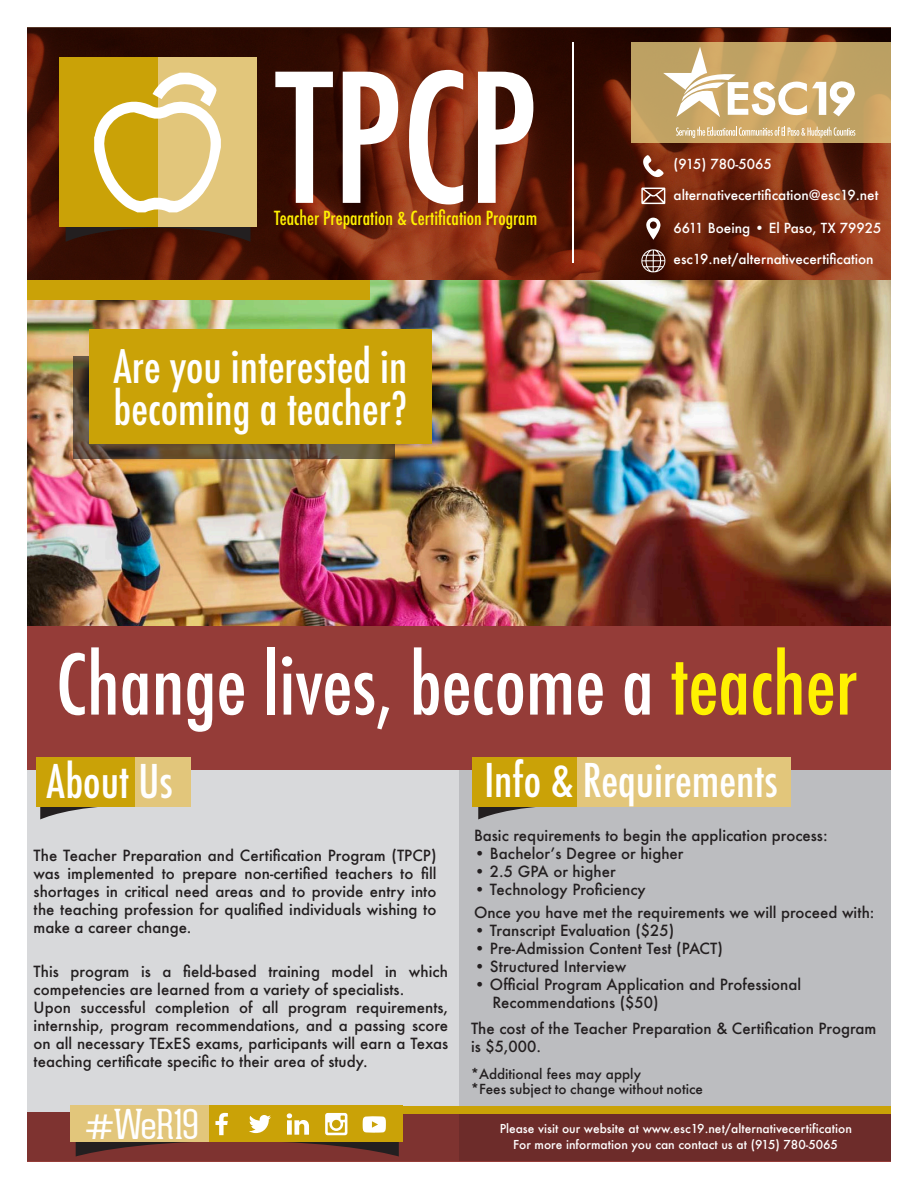
<style>
.page{position:relative;width:918px;height:1188px;background:#fff}
.page>*{position:absolute;margin:0;border:0;box-sizing:border-box;transform-origin:0 0}
.t1{font:500 condensed 174px "Futura";color:#fff}
.t2{font:500 condensed 81px "Futura";color:#fff}
.t3{font:500 condensed 45.15px "Futura";color:#fff}
.t4{font:500 condensed 45px "Futura";color:#fff}
.t5{font:100 40.2px "Geared Slab";color:#fff}
.t6{font:500 condensed 18.9px "Futura";color:#fff101}
.t7{font:500 15px/18px "Futura";color:#231f20}
.t8{font:500 13.5px "Futura";color:#fff}
.t9{font:500 13.5px "Futura";color:#231f20}
.t10{font:500 12px "Futura";color:#fff}
.s1{color:#fff101}
</style>
<div class="page">
<div style="left:27px;top:768px;width:432px;height:393px;background:#d8d9db"></div>
<div style="left:459px;top:747px;width:432px;height:414px;background:#bcbdc0"></div>
<div style="left:27px;top:494px;width:864px;height:276px;background:#953c38"></div>
<img style="left:27px;top:28px;width:864px;height:598px">
<svg style="left:66px;top:227px;width:184px;height:15px;background:#32130b"></svg>
<div style="left:59px;top:57px;width:198px;height:170px;background:#caa207"></div>
<div style="left:158px;top:57px;width:99px;height:170px;background:#e2c67b"></div>
<svg style="left:40px;top:807px;width:57px;height:12px"></svg>
<div style="left:36px;top:758px;width:155px;height:49px;background:#caa207"></div>
<div style="left:135px;top:758px;width:56px;height:49px;background:#e2c67b"></div>
<svg style="left:478px;top:807px;width:57px;height:12px"></svg>
<div style="left:472px;top:758px;width:316px;height:49px;background:#caa207"></div>
<div style="left:578px;top:758px;width:213px;height:49px;background:#e2c67b"></div>
<svg style="left:94px;top:73px;width:127px;height:139px"></svg>
<svg style="left:73px;top:356px;width:321px;height:103px;background:#5b4c3a"></svg>
<div style="left:89px;top:330px;width:343px;height:114px;background:#caa207"></div>
<div style="left:27px;top:281px;width:343px;height:19px;background:#caa207"></div>
<hr style="left:572px;top:42px;width:2px;height:220px;background:#fff">
<svg style="left:646px;top:218px;width:14px;height:22px"></svg>
<svg style="left:641px;top:188px;width:24px;height:16px"></svg>
<svg style="left:641px;top:249px;width:24px;height:23px"></svg>
<svg style="left:631px;top:43px;width:260px;height:100px;background:#c5a464"></svg>
<svg style="left:663px;top:47px;width:192px;height:70px"></svg>
<svg style="left:676px;top:127px;width:179px;height:11px;background:#d9bf91"></svg>
<svg style="left:643px;top:155px;width:21px;height:22px"></svg>
<div style="left:27px;top:1113px;width:864px;height:49px;background:linear-gradient(to right,#823531,#692a29)"></div>
<div style="left:396px;top:1106px;width:494px;height:8px;background:#caa207"></div>
<div style="left:70px;top:1106px;width:333px;height:36px;background:#caa207"></div>
<div style="left:70px;top:1106px;width:139px;height:36px;background:#e2c67b"></div>
<svg style="left:76px;top:1113px;width:323px;height:44px"></svg>
<p class="t1" style="left:276px;top:27px;width:263px">TPCP</p>
<p class="t6" style="left:274px;top:206px;width:265px">Teacher Preparation &amp; Certification Program</p>
<p class="t4" style="left:114px;top:338px;width:295px">Are you interested in</p>
<p class="t4" style="left:114px;top:380px;width:295px">becoming a teacher?</p>
<p class="t8" style="left:674px;top:155px;width:100px">(915) 780-5065</p>
<p class="t8" style="left:674px;top:186px;width:206px">alternativecertification@esc19.net</p>
<p class="t8" style="left:674px;top:218px;width:209px">6611 Boeing • El Paso, TX 79925</p>
<p class="t8" style="left:674px;top:250px;width:202px">esc19.net/alternativecertification</p>
<p class="t2" style="left:56px;top:633px;width:803px">Change lives, become a <span class="s1">teacher</span></p>
<p class="t3" style="left:46px;top:753px;width:128px">About Us</p>
<p class="t3" style="left:484px;top:751px;width:295px">Info &amp; Requirements</p>
<p class="t7" style="left:34px;top:846px;width:404px;text-align:justify">The Teacher Preparation and Certification Program (TPCP) was implemented to prepare non-certified teachers to fill shortages in critical need areas and to provide entry into the teaching profession for qualified individuals wishing to make a career change.</p>
<p class="t7" style="left:34px;top:962px;width:416px">This program is a field-based training model in which competencies are learned from a variety of specialists.</p>
<p class="t7" style="left:34px;top:998px;width:416px;text-align:justify">Upon successful completion of all program requirements, internship, program recommendations, and a passing score on all necessary TExES exams, participants will earn a Texas teaching certificate specific to their area of study.</p>
<h3 class="t5" style="left:86px;top:1102px;width:114px">#WeR19</h3>
<p class="t7" style="left:474px;top:827px;width:355px">Basic requirements to begin the application process:</p>
<p class="t7" style="left:474px;top:845px;width:211px">• Bachelor’s Degree or higher</p>
<p class="t7" style="left:474px;top:863px;width:143px">• 2.5 GPA or higher</p>
<p class="t7" style="left:474px;top:881px;width:173px">• Technology Proficiency</p>
<p class="t7" style="left:474px;top:904px;width:402px">Once you have met the requirements we will proceed with:</p>
<p class="t7" style="left:474px;top:922px;width:202px">• Transcript Evaluation ($25)</p>
<p class="t7" style="left:474px;top:940px;width:250px">• Pre-Admission Content Test (PACT)</p>
<p class="t7" style="left:474px;top:958px;width:154px">• Structured Interview</p>
<p class="t7" style="left:493px;top:976px;width:310px;text-indent:-19px">• Official Program Application and Professional<br>Recommendations ($50)</p>
<p class="t7" style="left:471px;top:1019px;width:407px">The cost of the Teacher Preparation &amp; Certification Program</p>
<p class="t7" style="left:471px;top:1037px;width:72px">is $5,000.</p>
<p class="t9" style="left:471px;top:1065px;width:172px">*Additional fees may apply</p>
<p class="t9" style="left:471px;top:1080px;width:234px">*Fees subject to change without notice</p>
<p class="t10" style="left:500px;top:1120px;width:354px">Please visit our website at www.esc19.net/alternativecertification</p>
<p class="t10" style="left:513px;top:1136px;width:326px">For more information you can contact us at (915) 780-5065</p>
</div>
